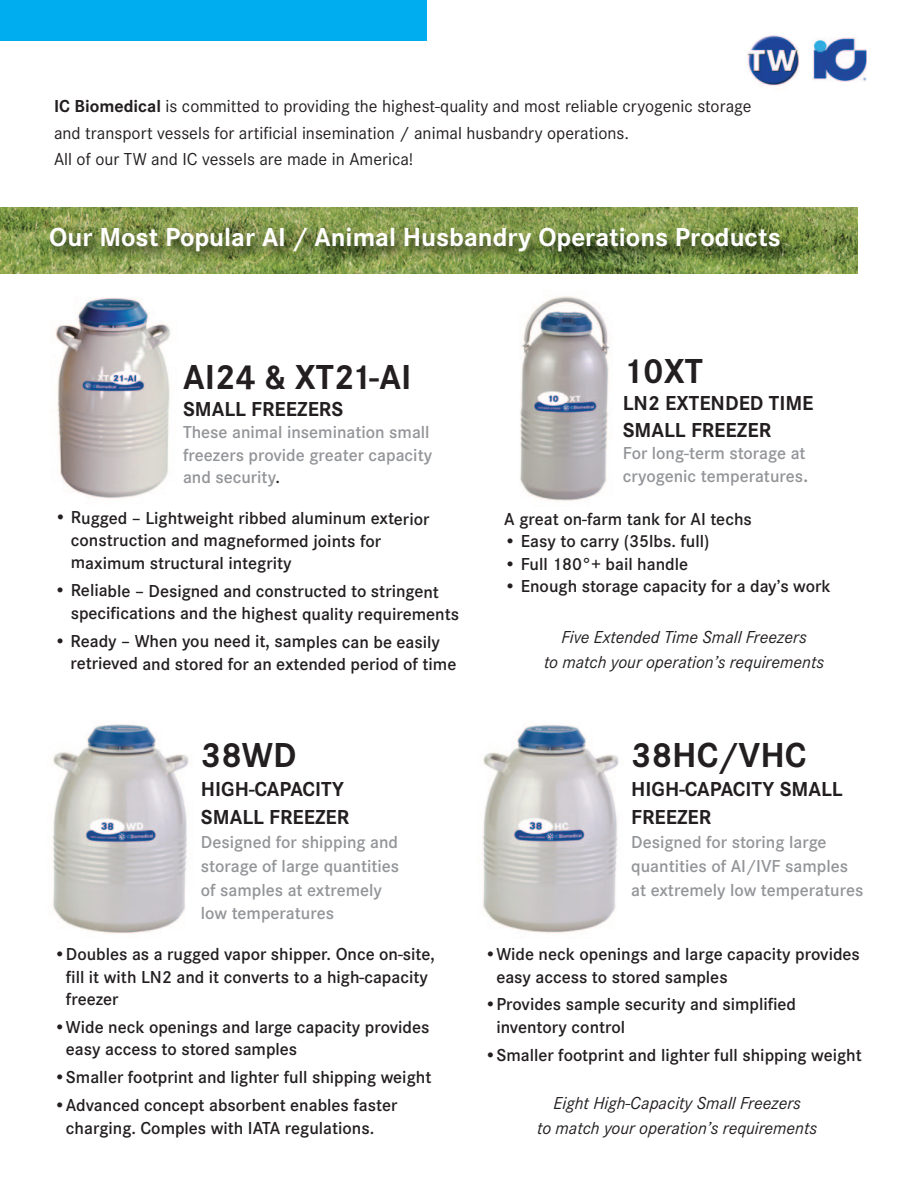
<style>
.page{position:relative;width:918px;height:1188px;background:#fff}
.page>*{position:absolute;margin:0;border:0;box-sizing:border-box;transform-origin:0 0}
.t1{font:700 36px "Corporate S";color:#231f20}
.t2{font:700 27px "Corporate S";color:#fff}
.t3{font:700 21px/28.5px "Corporate S";color:#231f20}
.t4{font:600 18px/22.5px "Corporate S";color:#231f20}
.t5{font:600 18px/23.7px "Corporate S";color:#939598}
.t6{font:18px/26.5px "Corporate S";color:#231f20}
.t7{font:italic 18px/24.8px "Corporate S";color:#231f20;text-align:center}
.s1{font-weight:700}
.s2{color:#231f20}
.s3{font-size:21px}
</style>
<div class="page">
<div style="left:0;top:0;width:426px;height:41px;background:#00aeef"></div>
<img style="left:55px;top:298px;width:116px;height:201px">
<img style="left:813px;top:38px;width:54px;height:44px">
<img style="left:520px;top:296px;width:90px;height:205px">
<img style="left:52px;top:724px;width:137px;height:210px">
<img style="left:482px;top:724px;width:137px;height:209px">
<img style="left:745px;top:34px;width:57px;height:58px;border-radius:50%">
<img style="left:0;top:207px;width:858px;height:66px">
<img style="left:40px;top:209px;width:818px;height:65px">
<p class="t6" style="left:54px;top:94px;width:699px"><span class="s1">IC Biomedical</span> is committed to providing the highest-quality and most reliable cryogenic storage and transport vessels for artificial insemination / animal husbandry operations.<br>All of our TW and IC vessels are made in America!</p>
<p class="t2" style="left:49px;top:228px;width:733px">Our Most Popular AI / Animal Husbandry Operations Products</p>
<p class="t1" style="left:183px;top:365px;width:230px">AI24 &amp; XT21-AI</p>
<p class="t3" style="left:183px;top:397px;width:162px">SMALL FREEZERS</p>
<p class="t5" style="left:183px;top:423px;width:251px;line-height:22.5px">These animal insemination small freezers provide greater capacity and security<span class="s2">.</span></p>
<p class="t4" style="left:71px;top:509px;width:360px;text-indent:-16px">• Rugged – Lightweight ribbed aluminum exterior construction and magneformed joints for maximum structural integrity</p>
<p class="t4" style="left:71px;top:582px;width:390px;text-indent:-16px">• Reliable – Designed and constructed to stringent specifications and the highest quality requirements</p>
<p class="t4" style="left:71px;top:632px;width:387px;text-indent:-16px">• Ready – When you need it, samples can be easily retrieved and stored for an extended period of time</p>
<p class="t1" style="left:201px;top:743px;width:97px">38WD</p>
<p class="t3" style="left:201px;top:777px;width:150px">HIGH-CAPACITY<br>SMALL FREEZER</p>
<p class="t5" style="left:201px;top:832px;width:200px">Designed for shipping and storage of large quantities of samples at extremely low temperatures</p>
<p class="t4" style="left:66px;top:945px;width:371px;text-indent:-12px">•Doubles as a rugged vapor shipper. Once on-site, fill it with LN2 and it converts to a high-capacity freezer</p>
<p class="t4" style="left:66px;top:1017px;width:365px;text-indent:-12px">•Wide neck openings and large capacity provides easy access to stored samples</p>
<p class="t4" style="left:54px;top:1068px;width:379px">•Smaller footprint and lighter full shipping weight</p>
<p class="t4" style="left:66px;top:1096px;width:333px;text-indent:-12px">•Advanced concept absorbent enables faster charging. Comples with IATA regulations.</p>
<p class="t1" style="left:623px;top:359px;width:82px">10XT</p>
<p class="t3" style="left:623px;top:391px;width:192px;line-height:27px">LN2 EXTENDED TIME<br>SMALL FREEZER</p>
<p class="t5" style="left:623px;top:444px;width:187px;line-height:22.5px">For long-term storage at cryogenic temperatures<span class="s3">.</span></p>
<p class="t4" style="left:504px;top:509px;width:249px">A great on-farm tank for AI techs</p>
<p class="t4" style="left:504px;top:532px;width:207px">• Easy to carry (35lbs. full)</p>
<p class="t4" style="left:504px;top:554px;width:185px">• Full 180°+ bail handle</p>
<p class="t4" style="left:504px;top:577px;width:328px">• Enough storage capacity for a day’s work</p>
<p class="t7" style="left:544px;top:627px;width:282px">Five Extended Time Small Freezers<br>to match your operation’s requirements</p>
<p class="t1" style="left:631px;top:743px;width:177px">38HC/VHC</p>
<p class="t3" style="left:631px;top:777px;width:213px">HIGH-CAPACITY SMALL<br>FREEZER</p>
<p class="t5" style="left:631px;top:832px;width:234px">Designed for storing large quantities of AI/IVF samples at extremely low temperatures</p>
<p class="t4" style="left:496px;top:945px;width:365px;text-indent:-12px">•Wide neck openings and large capacity provides easy access to stored samples</p>
<p class="t4" style="left:496px;top:995px;width:301px;text-indent:-12px">•Provides sample security and simplified inventory control</p>
<p class="t4" style="left:484px;top:1045px;width:379px">•Smaller footprint and lighter full shipping weight</p>
<p class="t7" style="left:537px;top:1092px;width:282px">Eight High-Capacity Small Freezers<br>to match your operation’s requirements</p>
</div>
